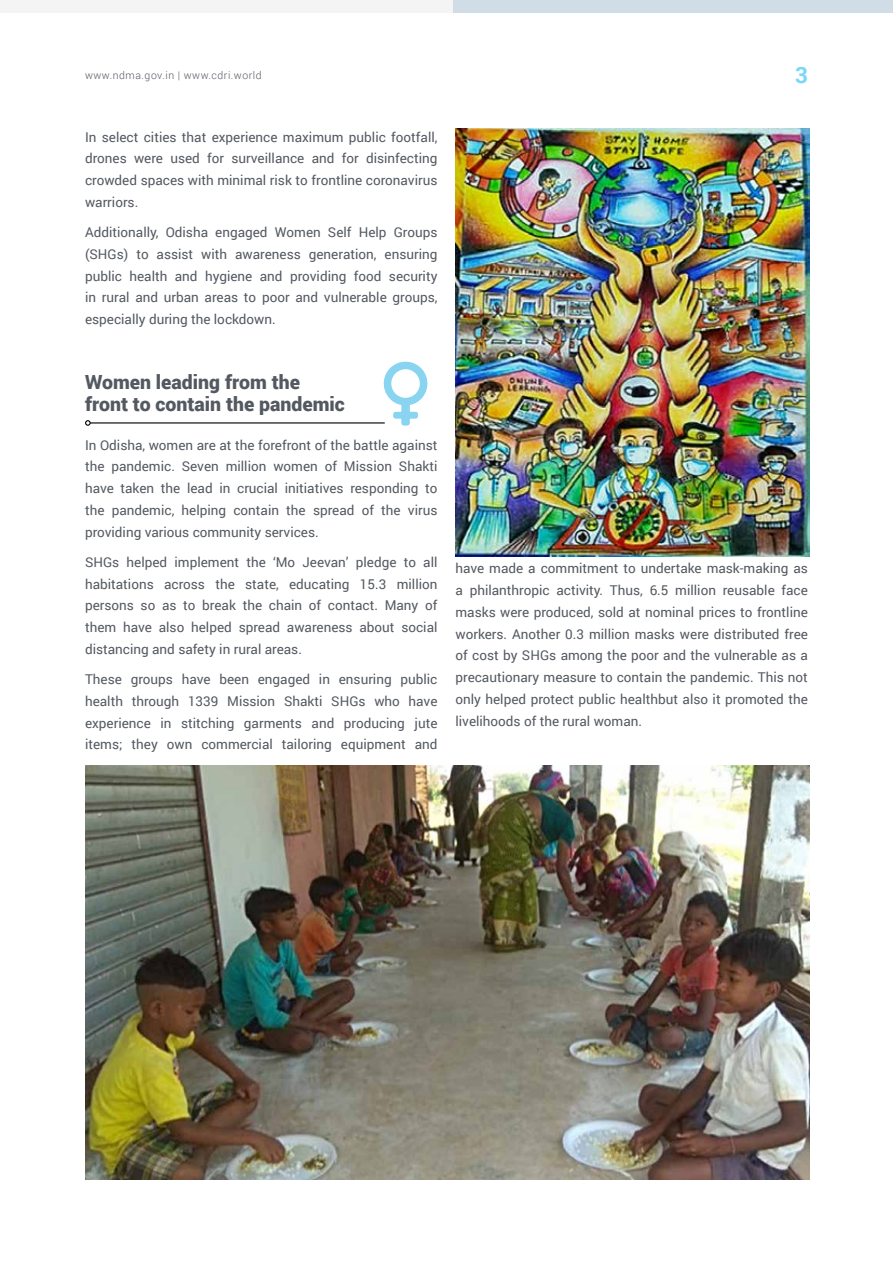
<style>
.page{position:relative;width:893px;height:1263px;background:#fff}
.page>*{position:absolute;margin:0;border:0;box-sizing:border-box;transform-origin:0 0}
.t1{font:700 22.5px "Roboto";color:#79d7f7}
.t2{font:900 19.5px/21.8px "Roboto";color:#545961}
.t3{font:13.5px/21.8px "Roboto";color:#545961;text-align:justify}
.t4{font:300 10.5px "Roboto";letter-spacing:.05em;color:#545961}
</style>
<div class="page">
<hr style="left:90px;top:422px;width:295px;height:1px;background:#000">
<svg style="left:85px;top:420px;width:6px;height:6px"></svg>
<img style="left:85px;top:765px;width:725px;height:414px">
<img style="left:455px;top:128px;width:355px;height:429px">
<svg style="left:383px;top:361px;width:45px;height:65px"></svg>
<div style="left:453px;top:0;width:440px;height:13px;background:#d1dde6"></div>
<div style="left:0;top:0;width:453px;height:13px;background:#f4f4f4"></div>
<p class="t4" style="left:85px;top:68px;width:178px">www.ndma.gov.in | www.cdri.world</p>
<h1 class="t1" style="left:795px;top:59px;width:14px">3</h1>
<p class="t3" style="left:85px;top:126px;width:354px">In select cities that experience maximum public footfall, drones were used for surveillance and for disinfecting crowded spaces with minimal risk to frontline coronavirus warriors.</p>
<p class="t3" style="left:85px;top:221px;width:354px">Additionally, Odisha engaged Women Self Help Groups (SHGs) to assist with awareness generation, ensuring public health and hygiene and providing food security in rural and urban areas to poor and vulnerable groups, especially during the lockdown.</p>
<h2 class="t2" style="left:85px;top:370px;width:261px">Women leading from the front to contain the pandemic</h2>
<p class="t3" style="left:85px;top:433px;width:354px">In Odisha, women are at the forefront of the battle against the pandemic. Seven million women of Mission Shakti have taken the lead in crucial initiatives responding to the pandemic, helping contain the spread of the virus providing various community services.</p>
<p class="t3" style="left:85px;top:551px;width:354px">SHGs helped implement the ‘Mo Jeevan’ pledge to all habitations across the state, educating 15.3 million persons so as to break the chain of contact. Many of them have also helped spread awareness about social distancing and safety in rural areas.</p>
<p class="t3" style="left:85px;top:668px;width:354px">These groups have been engaged in ensuring public health through 1339 Mission Shakti SHGs who have experience in stitching garments and producing jute items; they own commercial tailoring equipment and</p>
<p class="t3" style="left:455px;top:557px;width:354px">have made a commitment to undertake mask-making as a philanthropic activity. Thus, 6.5 million reusable face masks were produced, sold at nominal prices to frontline workers. Another 0.3 million masks were distributed free of cost by SHGs among the poor and the vulnerable as a precautionary measure to contain the pandemic. This not only helped protect public healthbut also it promoted the livelihoods of the rural woman.</p>
</div>
